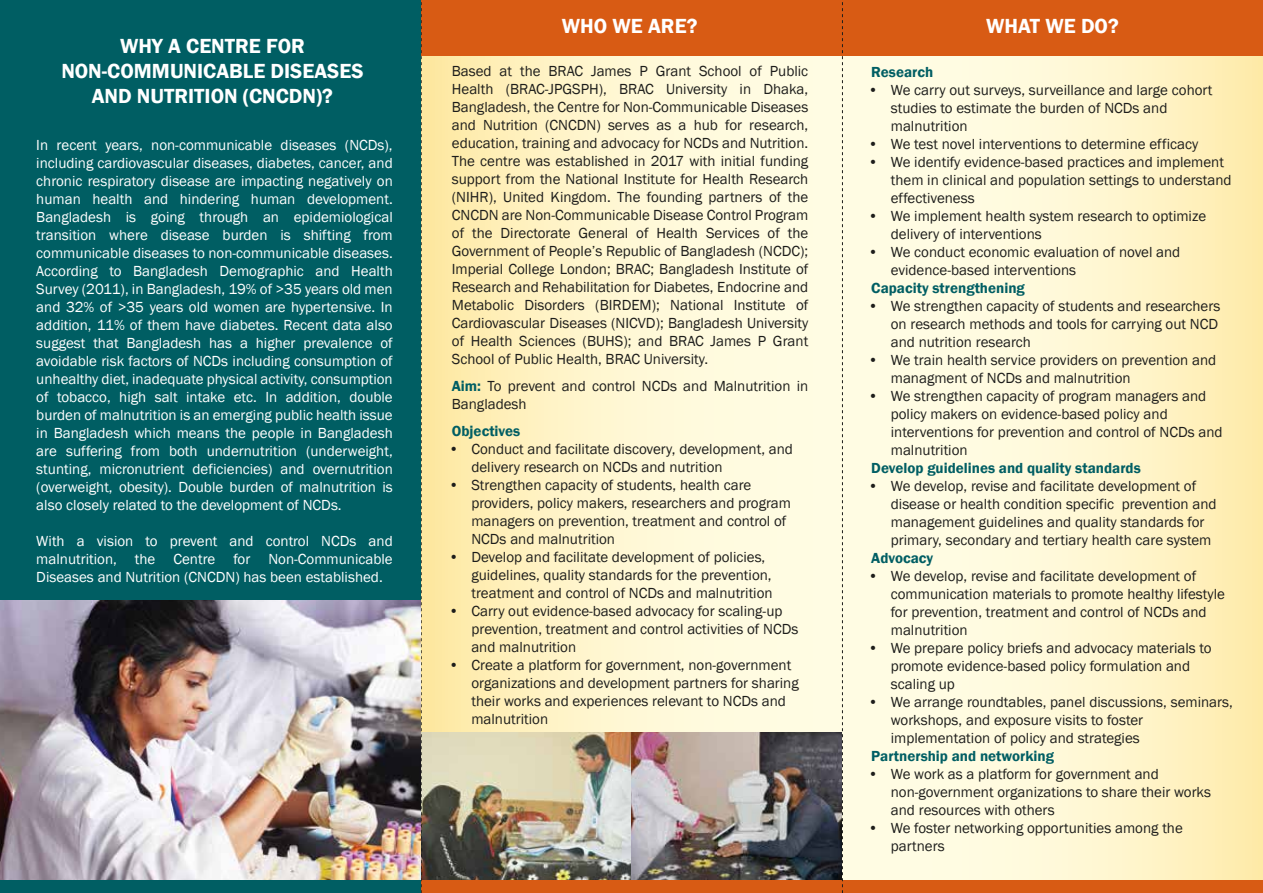
<style>
.page{position:relative;width:1263px;height:893px;background:#fff}
.page>*{position:absolute;margin:0;border:0;box-sizing:border-box;transform-origin:0 0}
.t1{font:600 21px/25.2px "Franklin Gothic";color:#fff;text-align:center}
.t2{font:15px/18px "Franklin Gothic";color:#1d1d1b}
.t3{font:15px/18px "Franklin Gothic";color:#fff;text-align:justify}
.t4{font:600 15px "Franklin Gothic";color:#005e63}
.s1{font-weight:600;color:#005e63}
</style>
<div class="page">
<div style="left:421px;top:0;width:421px;height:893px;background:linear-gradient(to right,#feebac,#ffffef)"></div>
<img style="left:422px;top:733px;width:210px;height:148px">
<img style="left:632px;top:733px;width:210px;height:148px">
<div style="left:421px;top:0;width:421px;height:56px;background:#d85b14"></div>
<div style="left:421px;top:881px;width:421px;height:12px;background:#d85b14"></div>
<div style="left:842px;top:0;width:421px;height:893px;background:linear-gradient(to right,#ffffef,#ffeeb5)"></div>
<div style="left:842px;top:0;width:421px;height:56px;background:#d85b14"></div>
<div style="left:842px;top:881px;width:421px;height:12px;background:#d85b14"></div>
<svg style="left:842px;top:2px;width:1px;height:891px"></svg>
<svg style="left:421px;top:2px;width:1px;height:891px"></svg>
<div style="left:0;top:0;width:421px;height:621px;background:#005e63"></div>
<img style="left:0;top:600px;width:421px;height:281px">
<div style="left:0;top:881px;width:421px;height:12px;background:#005e63"></div>
<h1 class="t1" style="left:61px;top:33px;width:304px">WHY A CENTRE FOR<br>NON-COMMUNICABLE DISEASES<br>AND NUTRITION (CNCDN)?</h1>
<p class="t3" style="left:36px;top:136px;width:358px">In recent years, non-communicable diseases (NCDs), including cardiovascular diseases, diabetes, cancer, and chronic respiratory disease are impacting negatively on human health and hindering human development.<br>Bangladesh is going through an epidemiological transition where disease burden is shifting from communicable diseases to non-communicable diseases.<br>According to Bangladesh Demographic and Health Survey (2011), in Bangladesh, 19% of &gt;35 years old men and 32% of &gt;35 years old women are hypertensive. In addition, 11% of them have diabetes. Recent data also suggest that Bangladesh has a higher prevalence of avoidable risk factors of NCDs including consumption of unhealthy diet, inadequate physical activity, consumption of tobacco, high salt intake etc. In addition, double burden of malnutrition is an emerging public health issue in Bangladesh which means the people in Bangladesh are suffering from both undernutrition (underweight, stunting, micronutrient deficiencies) and overnutrition (overweight, obesity). Double burden of malnutrition is also closely related to the development of NCDs.</p>
<p class="t3" style="left:36px;top:532px;width:358px">With a vision to prevent and control NCDs and malnutrition, the Centre for Non-Communicable Diseases and Nutrition (CNCDN) has been established.</p>
<h1 class="t1" style="left:562px;top:14px;width:137px">WHO WE ARE?</h1>
<p class="t2" style="left:452px;top:63px;width:358px;text-align:justify">Based at the BRAC James P Grant School of Public Health (BRAC-JPGSPH), BRAC University in Dhaka, Bangladesh, the Centre for Non-Communicable Diseases and Nutrition (CNCDN) serves as a hub for research, education, training and advocacy for NCDs and Nutrition.<br>The centre was established in 2017 with initial funding support from the National Institute for Health Research (NIHR), United Kingdom. The founding partners of the CNCDN are Non-Communicable Disease Control Program of the Directorate General of Health Services of the Government of People’s Republic of Bangladesh (NCDC); Imperial College London; BRAC; Bangladesh Institute of Research and Rehabilitation for Diabetes, Endocrine and Metabolic Disorders (BIRDEM); National Institute of Cardiovascular Diseases (NICVD); Bangladesh University of Health Sciences (BUHS); and BRAC James P Grant School of Public Health, BRAC University.</p>
<p class="t2" style="left:452px;top:378px;width:358px"><span class="s1">Aim:</span> To prevent and control NCDs and Malnutrition in<br>Bangladesh</p>
<p class="t4" style="left:452px;top:422px;width:70px">Objectives</p>
<p class="t2" style="left:471px;top:441px;width:323px;text-indent:-23px">• Conduct and facilitate discovery, development, and delivery research on NCDs and nutrition</p>
<p class="t2" style="left:471px;top:477px;width:321px;text-indent:-23px">• Strengthen capacity of students, health care providers, policy makers, researchers and program managers on prevention, treatment and control of NCDs and malnutrition</p>
<p class="t2" style="left:471px;top:549px;width:303px;text-indent:-23px">• Develop and facilitate development of policies, guidelines, quality standards for the prevention, treatment and control of NCDs and malnutrition</p>
<p class="t2" style="left:471px;top:603px;width:328px;text-indent:-23px">• Carry out evidence-based advocacy for scaling-up prevention, treatment and control activities of NCDs and malnutrition</p>
<p class="t2" style="left:471px;top:657px;width:329px;text-indent:-23px">• Create a platform for government, non-government organizations and development partners for sharing their works and experiences relevant to NCDs and malnutrition</p>
<h1 class="t1" style="left:986px;top:14px;width:134px">WHAT WE DO?</h1>
<p class="t4" style="left:871px;top:63px;width:64px">Research</p>
<p class="t2" style="left:891px;top:81px;width:323px;text-indent:-23px">• We carry out surveys, surveillance and large cohort studies to estimate the burden of NCDs and malnutrition</p>
<p class="t2" style="left:868px;top:135px;width:331px">• We test novel interventions to determine efficacy</p>
<p class="t2" style="left:891px;top:153px;width:342px;text-indent:-23px">• We identify evidence-based practices and implement them in clinical and population settings to understand effectiveness</p>
<p class="t2" style="left:891px;top:207px;width:317px;text-indent:-23px">• We implement health system research to optimize delivery of interventions</p>
<p class="t2" style="left:891px;top:243px;width:291px;text-indent:-23px">• We conduct economic evaluation of novel and evidence-based interventions</p>
<p class="t4" style="left:871px;top:279px;width:155px">Capacity strengthening</p>
<p class="t2" style="left:891px;top:297px;width:331px;text-indent:-23px">• We strengthen capacity of students and researchers on research methods and tools for carrying out NCD and nutrition research</p>
<p class="t2" style="left:891px;top:351px;width:327px;text-indent:-23px">• We train health service providers on prevention and managment of NCDs and malnutrition</p>
<p class="t2" style="left:891px;top:387px;width:333px;text-indent:-23px">• We strengthen capacity of program managers and policy makers on evidence-based policy and interventions for prevention and control of NCDs and malnutrition</p>
<p class="t4" style="left:871px;top:459px;width:271px">Develop guidelines and quality standards</p>
<p class="t2" style="left:891px;top:477px;width:327px;text-indent:-23px">• We develop, revise and facilitate development of disease or health condition specific prevention and management guidelines and quality standards for primary, secondary and tertiary health care system</p>
<p class="t4" style="left:871px;top:549px;width:63px">Advocacy</p>
<p class="t2" style="left:891px;top:567px;width:336px;text-indent:-23px">• We develop, revise and facilitate development of communication materials to promote healthy lifestyle for prevention, treatment and control of NCDs and malnutrition</p>
<p class="t2" style="left:891px;top:639px;width:322px;text-indent:-23px">• We prepare policy briefs and advocacy materials to promote evidence-based policy formulation and scaling up</p>
<p class="t2" style="left:891px;top:693px;width:344px;text-indent:-23px">• We arrange roundtables, panel discussions, seminars, workshops, and exposure visits to foster implementation of policy and strategies</p>
<p class="t4" style="left:871px;top:747px;width:184px">Partnership and networking</p>
<p class="t2" style="left:891px;top:765px;width:322px;text-indent:-23px">• We work as a platform for government and non-government organizations to share their works and resources with others</p>
<p class="t2" style="left:891px;top:819px;width:294px;text-indent:-23px">• We foster networking opportunities among the partners</p>
</div>
